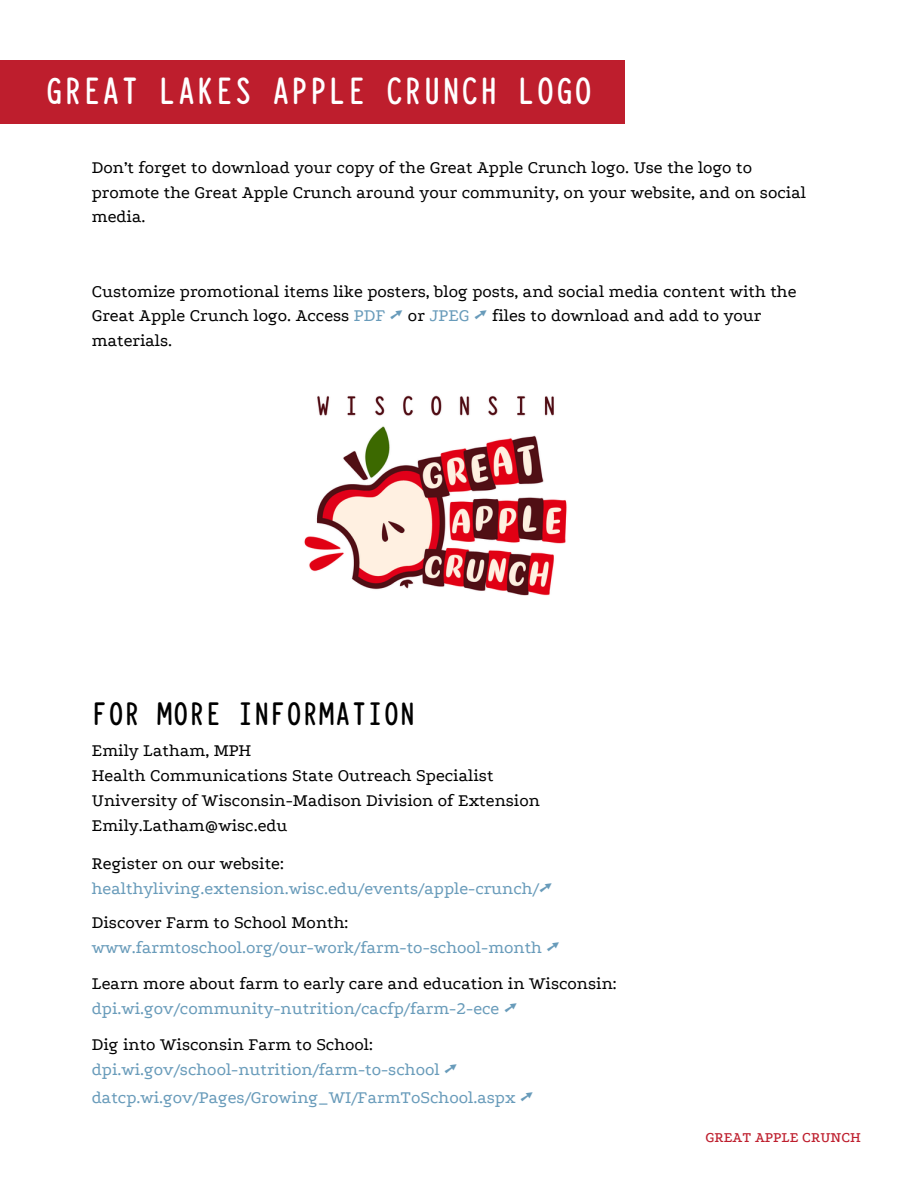
<style>
.page{position:relative;width:918px;height:1188px;background:#fff}
.page>*{position:absolute;margin:0;border:0;box-sizing:border-box;transform-origin:0 0}
.t1{font:700 42px "Typewriter Condensed";color:#fff}
.t2{font:700 36px "Typewriter Condensed";color:#000}
.t3{font:18px/24.8px "Podkova";color:#000}
.t4{font:18px "Podkova";color:#689bba}
.t5{font:500 15px "Podkova";color:#be1e2d}
.s1{color:#689bba}
.s2{font-family:"Free Serif";color:#689bba}
.s3{font-family:"Free Serif"}
</style>
<div class="page">
<div style="left:0;top:60px;width:625px;height:64px;background:#be1e2d"></div>
<img style="left:304px;top:395px;width:263px;height:201px">
<h2 class="t1" style="left:45px;top:61px;width:550px">GREAT LAKES APPLE CRUNCH LOGO</h2>
<p class="t3" style="left:92px;top:155px;width:716px">Don’t forget to download your copy of the Great Apple Crunch logo. Use the logo to promote the Great Apple Crunch around your community, on your website, and on social media.</p>
<p class="t3" style="left:92px;top:279px;width:706px">Customize promotional items like posters, blog posts, and social media content with the<br>Great Apple Crunch logo. Access <span class="s1">PDF</span> <span class="s2">➚</span> or <span class="s1">JPEG</span> <span class="s2">➚</span> files to download and add to your materials.</p>
<h2 class="t2" style="left:92px;top:688px;width:326px">FOR MORE INFORMATION</h2>
<p class="t3" style="left:92px;top:739px;width:450px">Emily Latham, MPH<br>Health Communications State Outreach Specialist University of Wisconsin-Madison Division of Extension Emily.Latham@wisc.edu</p>
<h2 class="t3" style="left:92px;top:851px;width:194px">Register on our website:</h2>
<p class="t4" style="left:92px;top:879px;width:462px">healthyliving.extension.wisc.edu/events/apple-crunch/<span class="s3">➚</span></p>
<h2 class="t3" style="left:92px;top:910px;width:258px">Discover Farm to School Month:</h2>
<p class="t4" style="left:92px;top:937px;width:470px">www.farmtoschool.org/our-work/farm-to-school-month <span class="s3">➚</span></p>
<h2 class="t3" style="left:92px;top:971px;width:526px">Learn more about farm to early care and education in Wisconsin:</h2>
<p class="t4" style="left:92px;top:999px;width:427px">dpi.wi.gov/community-nutrition/cacfp/farm-2-ece <span class="s3">➚</span></p>
<h2 class="t3" style="left:92px;top:1033px;width:283px">Dig into Wisconsin Farm to School:</h2>
<p class="t4" style="left:92px;top:1060px;width:367px">dpi.wi.gov/school-nutrition/farm-to-school <span class="s3">➚</span></p>
<p class="t4" style="left:92px;top:1087px;width:443px">datcp.wi.gov/Pages/Growing_WI/FarmToSchool.aspx <span class="s3">➚</span></p>
<p class="t5" style="left:705px;top:1129px;width:157px">GREAT APPLE CRUNCH</p>
</div>
